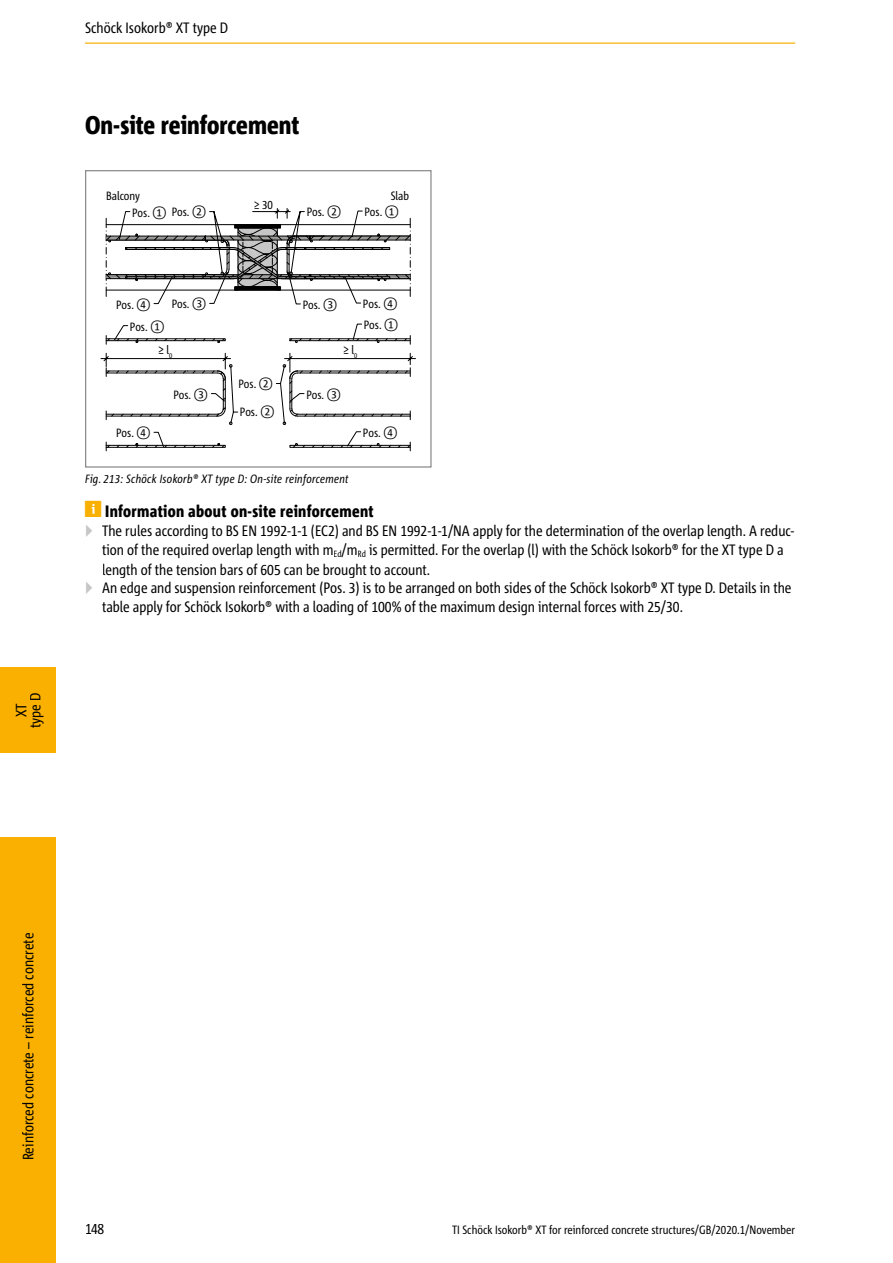
<style>
.page{position:relative;width:893px;height:1263px;background:#fff}
.page>*{position:absolute;margin:0;border:0;box-sizing:border-box;transform-origin:0 0}
.t1{font:800 condensed 25.5px "Corpid Schoeck";color:#000}
.t2{font:800 condensed 16.5px "Corpid Schoeck";letter-spacing:.02em;color:#000}
.t3{font:condensed 15px/19.5px "Corpid Schoeck";color:#000}
.t4{font:condensed 12px "Corpid Schoeck";color:#000}
.t5{font:italic condensed 12px "Corpid Schoeck";letter-spacing:.02em;color:#000}
.s1{color:#c6c6c6}
</style>
<div class="page">
<div style="left:0;top:837px;width:55px;height:426px;background:#f9b000"></div>
<div style="left:0;top:668px;width:55px;height:85px;background:#f9b000"></div>
<hr style="left:85px;top:43px;width:710px;height:1px;background:#f9b000">
<svg style="left:105px;top:208px;width:306px;height:243px"></svg>
<div style="left:85px;top:170px;width:347px;height:298px;border:1px solid #878787"></div>
<p class="t3" style="left:14px;top:728px;width:37px;line-height:14.1px;text-align:center;rotate:-90deg">XT type D</p>
<p class="t3" style="left:85px;top:18px;width:145px">Schöck Isokorb® XT type D</p>
<h1 class="t1" style="left:85px;top:109px;width:216px">On-site reinforcement</h1>
<p class="t4" style="left:106px;top:188px;width:35px">Balcony</p>
<p class="t4" style="left:391px;top:188px;width:20px">Slab</p>
<p class="t4" style="left:254px;top:197px;width:20px">≥ 30</p>
<p class="t4" style="left:132px;top:204px;width:76px">Pos. ① Pos. ②</p>
<p class="t4" style="left:307px;top:204px;width:36px">Pos. ②</p>
<p class="t4" style="left:365px;top:204px;width:36px">Pos. ①</p>
<p class="t4" style="left:116px;top:297px;width:36px">Pos. ④</p>
<p class="t4" style="left:130px;top:319px;width:36px">Pos. ①</p>
<p class="t4" style="left:172px;top:297px;width:36px">Pos. ③</p>
<p class="t4" style="left:303px;top:297px;width:36px">Pos. ③</p>
<p class="t4" style="left:363px;top:296px;width:36px">Pos. ④</p>
<p class="t4" style="left:364px;top:317px;width:36px">Pos. ①</p>
<p class="t4" style="left:158px;top:342px;width:15px">≥ l<sub>0</sub></p>
<p class="t4" style="left:343px;top:342px;width:15px">≥ l<sub>0</sub></p>
<p class="t4" style="left:238px;top:376px;width:36px">Pos. ②</p>
<p class="t4" style="left:173px;top:387px;width:36px">Pos. ③</p>
<p class="t4" style="left:306px;top:387px;width:36px">Pos. ③</p>
<p class="t4" style="left:240px;top:404px;width:36px">Pos. ②</p>
<p class="t4" style="left:363px;top:425px;width:36px">Pos. ④</p>
<p class="t4" style="left:116px;top:426px;width:36px">Pos. ④</p>
<p class="t5" style="left:85px;top:472px;width:265px">Fig. 213: Schöck Isokorb® XT type D: On-site reinforcement</p>
<p class="t2" style="left:105px;top:501px;width:270px">Information about on-site reinforcement</p>
<p class="t3" style="left:102px;top:520px;width:693px;text-indent:-17px"><span class="s1">▶</span> The rules according to BS EN 1992-1-1 (EC2) and BS EN 1992-1-1/NA apply for the determination of the overlap length. A reduc&shy;tion of the required overlap length with m<sub>Ed</sub>/m<sub>Rd</sub> is permitted. For the overlap (l) with the Schöck Isokorb® for the XT type D a length of the tension bars of 605 can be brought to account.</p>
<p class="t3" style="left:102px;top:577px;width:691px;text-indent:-17px"><span class="s1">▶</span> An edge and suspension reinforcement (Pos. 3) is to be arranged on both sides of the Schöck Isokorb® XT type D. Details in the table apply for Schöck Isokorb® with a loading of 100% of the maximum design internal forces with 25/30.</p>
<p class="t3" style="left:18px;top:1160px;width:229px;rotate:-90deg">Reinforced concrete – reinforced concrete</p>
<p class="t3" style="left:85px;top:1219px;width:21px">148</p>
<p class="t4" style="left:452px;top:1222px;width:345px">TI Schöck Isokorb® XT for reinforced concrete structures/GB/2020.1/November</p>
</div>
